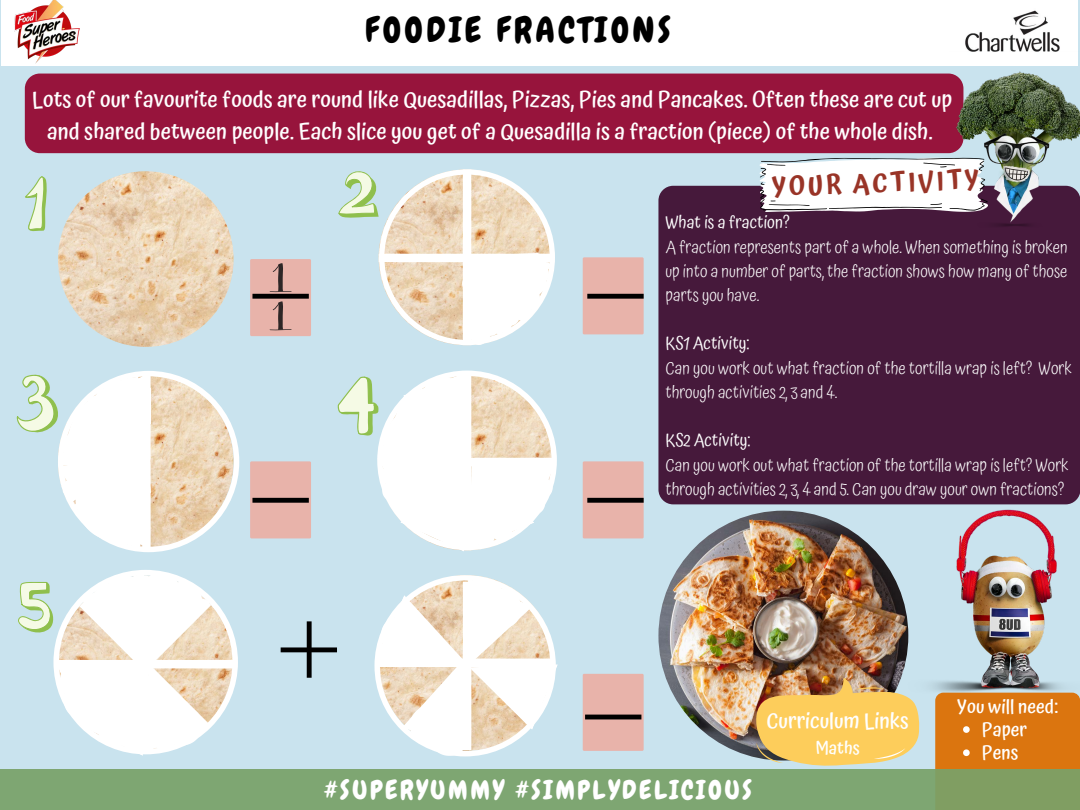
<style>
.page{position:relative;width:1080px;height:810px;background:#c9e3ee}
.page>*{position:absolute;margin:0;border:0;box-sizing:border-box;transform-origin:0 0}
.t1{font:35px "Chewy";letter-spacing:.1em;color:#000}
.t2{font:26.25px "Chewy";letter-spacing:.1em;color:#fff}
.t3{font:600 26.25px "Atma";color:#993427}
.t4{font:500 22.5px/31.4px "Atma";color:#fff;text-align:center}
.t5{font:500 21.5px "Atma";color:#fff}
.t6{font:500 18.94px/23.2px "Atma";color:#fff}
.t7{font:500 17.56px "Atma";color:#fff}
.t8{font:300 17.5px/24.2px "Atma";color:#fff}
.t9{font:17.5px "Atma";color:#fff}
</style>
<div class="page">
<div style="left:1px;top:0;width:1077px;height:66px;background:#fff"></div>
<img style="left:965px;top:10px;width:95px;height:41px">
<img style="left:14px;top:0;width:66px;height:64px">
<div style="left:250px;top:259px;width:61px;height:77px;background:#e8b3aa"></div>
<div style="left:0;top:769px;width:1080px;height:41px;background:#7ea672"></div>
<img style="left:658px;top:511px;width:250px;height:250px;border-radius:50%">
<img style="left:756px;top:678px;width:163px;height:88px">
<div style="left:25px;top:74px;width:938px;height:79px;background:#97143c;border-radius:15px"></div>
<div style="left:658px;top:186px;width:422px;height:318px;background:#46193b"></div>
<img style="left:888px;top:488px;width:192px;height:240px">
<svg style="left:759px;top:153px;width:190px;height:66px;background:#d7d3d9"></svg>
<img style="left:949px;top:51px;width:131px;height:184px">
<img style="left:58px;top:171px;width:176px;height:176px;border-radius:50%">
<div style="left:583px;top:461px;width:61px;height:77px;background:#e8b3aa"></div>
<div style="left:583px;top:674px;width:61px;height:77px;background:#e8b3aa"></div>
<div style="left:250px;top:461px;width:61px;height:77px;background:#e8b3aa"></div>
<div style="left:583px;top:257px;width:61px;height:77px;background:#e8b3aa"></div>
<svg style="left:25px;top:176px;width:22px;height:55px"></svg>
<svg style="left:252px;top:498px;width:57px;height:5px"></svg>
<svg style="left:587px;top:294px;width:57px;height:5px"></svg>
<svg style="left:587px;top:498px;width:57px;height:5px"></svg>
<svg style="left:585px;top:715px;width:56px;height:4px"></svg>
<svg style="left:252px;top:263px;width:57px;height:67px"></svg>
<svg style="left:17px;top:371px;width:222px;height:181px"></svg>
<svg style="left:338px;top:169px;width:217px;height:177px"></svg>
<svg style="left:935px;top:693px;width:145px;height:117px"></svg>
<svg style="left:338px;top:371px;width:219px;height:181px"></svg>
<svg style="left:374px;top:575px;width:184px;height:181px"></svg>
<svg style="left:281px;top:621px;width:56px;height:57px"></svg>
<svg style="left:18px;top:570px;width:220px;height:186px"></svg>
<h1 class="t1" style="left:365px;top:8px;width:307px">FOODIE FRACTIONS</h1>
<p class="t4" style="left:32px;top:84px;width:922px">Lots of our favourite foods are round like Quesadillas, Pizzas, Pies and Pancakes. Often these are cut up and shared between people. Each slice you get of a Quesadilla is a fraction (piece) of the whole dish.</p>
<h2 class="t3" style="left:772px;top:171px;width:209px;rotate:-2deg">YOUR ACTIVITY</h2>
<p class="t9" style="left:666px;top:212px;width:126px">What is a fraction?</p>
<p class="t8" style="left:666px;top:234px;width:404px;text-align:justify">A fraction represents part of a whole. When something is broken up into a number of parts, the fraction shows how many of those parts you have.</p>
<p class="t9" style="left:666px;top:333px;width:86px">KS1 Activity:</p>
<p class="t8" style="left:666px;top:355px;width:408px">Can you work out what fraction of the tortilla wrap is left? Work through activities 2, 3 and 4.</p>
<p class="t9" style="left:666px;top:430px;width:87px">KS2 Activity:</p>
<p class="t8" style="left:666px;top:452px;width:405px">Can you work out what fraction of the tortilla wrap is left? Work through activities 2, 3, 4 and 5. Can you draw your own fractions?</p>
<h2 class="t2" style="left:324px;top:773px;width:429px">#SUPERYUMMY #SIMPLYDELICIOUS</h2>
<p class="t5" style="left:767px;top:708px;width:144px">Curriculum Links</p>
<p class="t7" style="left:815px;top:738px;width:46px">Maths</p>
<p class="t6" style="left:957px;top:695px;width:102px">You will need:</p>
<p class="t6" style="left:982px;top:718px;width:47px">Paper<br>Pens</p>
</div>
